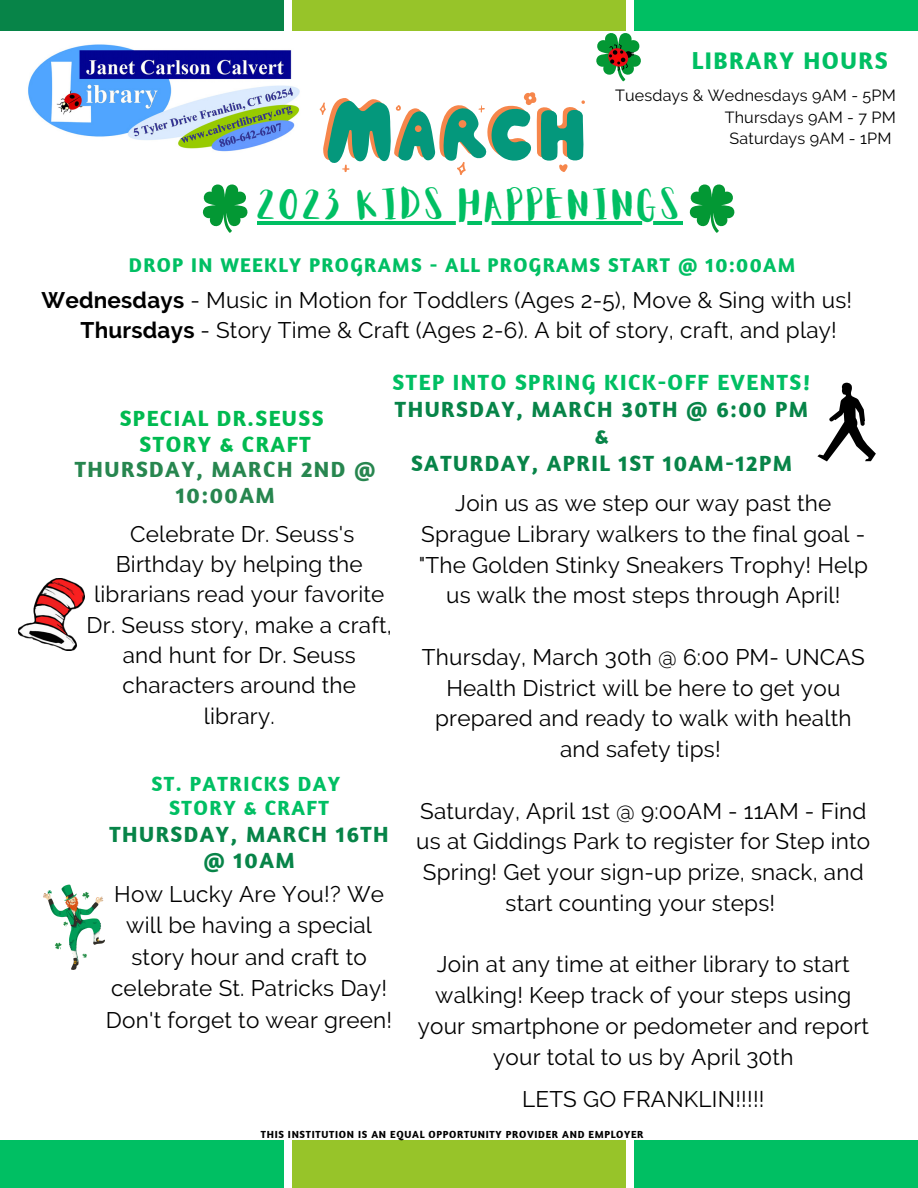
<style>
.page{position:relative;width:918px;height:1188px;background:#fff}
.page>*{position:absolute;margin:0;border:0;box-sizing:border-box;transform-origin:0 0}
.t1{font:34.2px "Aloja Extended";letter-spacing:.065em;color:#00bf63}
.t2{font:700 24.6px "Amaranth";letter-spacing:.065em;color:#00bf63}
.t3{font:22.5px/30.8px "Raleway";letter-spacing:.01em;color:#000;text-align:center}
.t4{font:700 22.5px/27px "Amaranth";letter-spacing:.065em;color:#078448;text-align:center}
.t5{font:700 22.5px "Amaranth";letter-spacing:.065em;color:#00bf63}
.t6{font:700 22.5px/25.8px "Amaranth";letter-spacing:.065em;color:#00ba50;text-align:center}
.t7{font:700 22.5px/25.8px "Amaranth";letter-spacing:.065em;color:#27864f;text-align:center}
.t8{font:700 21px/24.8px "Amaranth";letter-spacing:.065em;color:#00bf63;text-align:center}
.t9{font:700 20.4px "Amaranth";letter-spacing:.065em;color:#00bf63}
.t10{font:16.05px/21.6px "Raleway";letter-spacing:.01em;color:#000;text-align:right}
.t11{font:700 10.5px "Amaranth";letter-spacing:.065em;color:#000}
.s1{font-weight:700}
</style>
<div class="page">
<div style="left:0;top:0;width:284px;height:30px;background:#078448"></div>
<div style="left:292px;top:0;width:334px;height:30px;background:#97c429"></div>
<div style="left:634px;top:0;width:284px;height:30px;background:#00bf63"></div>
<div style="left:0;top:1140px;width:284px;height:48px;background:#00bf63"></div>
<div style="left:292px;top:1140px;width:334px;height:48px;background:#97c429"></div>
<div style="left:634px;top:1140px;width:284px;height:48px;background:#00bf63"></div>
<img style="left:28px;top:44px;width:272px;height:108px">
<svg style="left:596px;top:33px;width:45px;height:49px"></svg>
<img style="left:18px;top:578px;width:67px;height:72px">
<img style="left:44px;top:885px;width:60px;height:84px">
<hr style="left:257px;top:221px;width:426px;height:4px;background:#00bf63">
<svg style="left:689px;top:184px;width:46px;height:49px"></svg>
<svg style="left:202px;top:184px;width:46px;height:49px"></svg>
<svg style="left:320px;top:92px;width:265px;height:83px"></svg>
<svg style="left:817px;top:383px;width:59px;height:78px"></svg>
<p class="t2" style="left:692px;top:45px;width:198px">LIBRARY HOURS</p>
<p class="t10" style="left:615px;top:84px;width:282px">Tuesdays &amp; Wednesdays 9AM - 5PM<br>Thursdays 9AM - 7 PM<br>Saturdays 9AM - 1PM</p>
<h1 class="t1" style="left:257px;top:190px;width:425px">2023 KIDS HAPPENINGS</h1>
<p class="t9" style="left:129px;top:252px;width:668px">DROP IN WEEKLY PROGRAMS - ALL PROGRAMS START @ 10:00AM</p>
<p class="t3" style="left:81px;top:284px;width:773px;line-height:30.3px;text-align:left;text-indent:-39px"><span class="s1">Wednesdays</span> - Music in Motion for Toddlers (Ages 2-5), Move &amp; Sing with us!<br><span class="s1">Thursdays</span> - Story Time &amp; Craft (Ages 2-6). A bit of story, craft, and play!</p>
<p class="t5" style="left:393px;top:368px;width:419px">STEP INTO SPRING KICK-OFF EVENTS!</p>
<p class="t4" style="left:395px;top:395px;width:415px">THURSDAY, MARCH 30TH @ 6:00 PM &amp;<br>SATURDAY, APRIL 1ST 10AM-12PM</p>
<p class="t3" style="left:419px;top:488px;width:451px">Join us as we step our way past the Sprague Library walkers to the final goal - "The Golden Stinky Sneakers Trophy! Help us walk the most steps through April!</p>
<p class="t3" style="left:422px;top:642px;width:444px">Thursday, March 30th @ 6:00 PM- UNCAS<br>Health District will be here to get you prepared and ready to walk with health and safety tips!</p>
<p class="t3" style="left:416px;top:795px;width:456px">Saturday, April 1st @ 9:00AM - 11AM - Find us at Giddings Park to register for Step into Spring! Get your sign-up prize, snack, and start counting your steps!</p>
<p class="t3" style="left:418px;top:949px;width:453px">Join at any time at either library to start walking! Keep track of your steps using your smartphone or pedometer and report your total to us by April 30th</p>
<p class="t3" style="left:522px;top:1084px;width:244px">LETS GO FRANKLIN!!!!!</p>
<p class="t6" style="left:120px;top:404px;width:205px">SPECIAL DR.SEUSS<br>STORY &amp; CRAFT</p>
<p class="t7" style="left:75px;top:456px;width:302px">THURSDAY, MARCH 2ND @<br>10:00AM</p>
<p class="t3" style="left:87px;top:518px;width:307px;line-height:30.3px">Celebrate Dr. Seuss's<br>Birthday by helping the librarians read your favorite<br>Dr. Seuss story, make a craft, and hunt for Dr. Seuss characters around the library.</p>
<p class="t8" style="left:151px;top:771px;width:190px">ST. PATRICKS DAY<br>STORY &amp; CRAFT</p>
<p class="t4" style="left:109px;top:821px;width:281px;line-height:25.8px">THURSDAY, MARCH 16TH @ 10AM</p>
<p class="t3" style="left:106px;top:878px;width:288px;line-height:31.5px">How Lucky Are You!? We will be having a special story hour and craft to celebrate St. Patricks Day!<br>Don't forget to wear green!</p>
<p class="t11" style="left:261px;top:1127px;width:384px">THIS INSTITUTION IS AN EQUAL OPPORTUNITY PROVIDER AND EMPLOYER</p>
</div>
